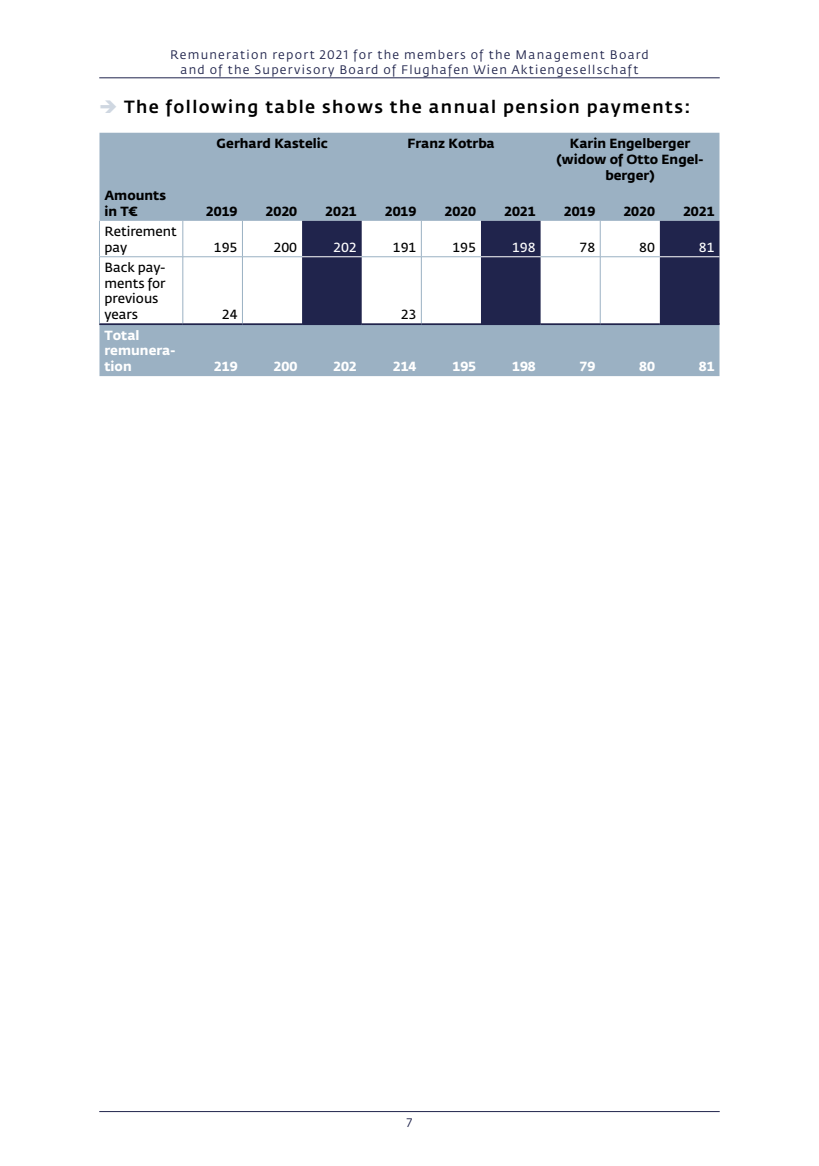
<style>
.page{position:relative;width:819px;height:1166px;background:#fff}
.page>*{position:absolute;margin:0;border:0;box-sizing:border-box;transform-origin:0 0}
.t1{font:500 17.5px "Fedra Sans VA";letter-spacing:.08em;color:#000}
.t2{font:13.12px/15.8px "Fedra Sans CEVA Bold TF";color:#000;text-align:center}
.t3{font:13.12px/15.8px "Fedra Sans CEVA Normal TF";color:#000}
.t4{font:13.12px/15.8px "Fedra Sans CEVA Bold TF";color:#fff}
.t5{font:13.12px "Fedra Sans CEVA Normal TF";color:#fff}
.t6{font:12.25px/14.7px "Fedra Sans VA";letter-spacing:.1em;color:#20244c;text-align:center}
</style>
<div class="page">
<hr style="left:99px;top:78px;width:620px;height:1px;background:#20244c">
<hr style="left:99px;top:1111px;width:620px;height:1px;background:#20244c">
<svg style="left:99px;top:133px;width:620px;height:243px;fill:#9bb1c3"></svg>
<svg style="left:302px;top:221px;width:417px;height:102px"></svg>
<hr style="left:182px;top:221px;width:1px;height:35px;background:#9bb1c3">
<hr style="left:242px;top:221px;width:1px;height:35px;background:#9bb1c3">
<hr style="left:421px;top:221px;width:1px;height:35px;background:#9bb1c3">
<hr style="left:600px;top:221px;width:1px;height:35px;background:#9bb1c3">
<hr style="left:99px;top:256px;width:84px;height:1px;background:#9bb1c3">
<hr style="left:183px;top:256px;width:59px;height:1px;background:#9bb1c3">
<hr style="left:182px;top:257px;width:1px;height:66px;background:#9bb1c3">
<hr style="left:242px;top:256px;width:60px;height:1px;background:#9bb1c3">
<hr style="left:242px;top:257px;width:1px;height:66px;background:#9bb1c3">
<hr style="left:362px;top:256px;width:59px;height:1px;background:#9bb1c3">
<hr style="left:421px;top:256px;width:60px;height:1px;background:#9bb1c3">
<hr style="left:421px;top:257px;width:1px;height:66px;background:#9bb1c3">
<hr style="left:540px;top:256px;width:60px;height:1px;background:#9bb1c3">
<hr style="left:600px;top:256px;width:59px;height:1px;background:#9bb1c3">
<hr style="left:600px;top:257px;width:1px;height:66px;background:#9bb1c3">
<hr style="left:302px;top:256px;width:60px;height:1px;background:#fff">
<hr style="left:481px;top:256px;width:59px;height:1px;background:#fff">
<hr style="left:659px;top:256px;width:60px;height:1px;background:#fff">
<hr style="left:99px;top:221px;width:1px;height:35px;background:#9bb1c3">
<hr style="left:99px;top:257px;width:1px;height:66px;background:#9bb1c3">
<hr style="left:99px;top:323px;width:84px;height:2px;background:#20244c">
<hr style="left:183px;top:323px;width:59px;height:2px;background:#20244c">
<hr style="left:242px;top:323px;width:60px;height:2px;background:#20244c">
<hr style="left:302px;top:323px;width:60px;height:2px;background:#20244c">
<hr style="left:362px;top:323px;width:59px;height:2px;background:#20244c">
<hr style="left:421px;top:323px;width:60px;height:2px;background:#20244c">
<hr style="left:481px;top:323px;width:59px;height:2px;background:#20244c">
<hr style="left:540px;top:323px;width:60px;height:2px;background:#20244c">
<hr style="left:600px;top:323px;width:59px;height:2px;background:#20244c">
<hr style="left:659px;top:323px;width:60px;height:2px;background:#20244c">
<p class="t6" style="left:170px;top:48px;width:480px">Remuneration report 2021 for the members of the Management Board and of the Supervisory Board of Flughafen Wien Aktiengesellschaft</p>
<h1 class="t1" style="left:124px;top:96px;width:568px">The following table shows the annual pension payments:</h1>
<p class="t2" style="left:217px;top:136px;width:113px">Gerhard Kastelic</p>
<p class="t2" style="left:407px;top:136px;width:89px">Franz Kotrba</p>
<p class="t2" style="left:556px;top:136px;width:148px">Karin Engelberger (widow of Otto Engel&shy;berger)</p>
<p class="t2" style="left:104px;top:188px;width:63px;text-align:left">Amounts in T€</p>
<p class="t2" style="left:206px;top:203px;width:33px">2019</p>
<p class="t2" style="left:265px;top:203px;width:33px">2020</p>
<p class="t2" style="left:325px;top:203px;width:33px">2021</p>
<p class="t2" style="left:385px;top:203px;width:33px">2019</p>
<p class="t2" style="left:444px;top:203px;width:33px">2020</p>
<p class="t2" style="left:504px;top:203px;width:33px">2021</p>
<p class="t2" style="left:563px;top:203px;width:33px">2019</p>
<p class="t2" style="left:623px;top:203px;width:33px">2020</p>
<p class="t2" style="left:683px;top:203px;width:33px">2021</p>
<p class="t3" style="left:104px;top:224px;width:74px">Retirement pay</p>
<p class="t3" style="left:104px;top:259px;width:63px">Back pay&shy;ments for previous years</p>
<p class="t4" style="left:104px;top:327px;width:72px">Total remunera&shy;tion</p>
<p class="t3" style="left:214px;top:239px;width:25px">195</p>
<p class="t3" style="left:273px;top:239px;width:25px">200</p>
<p class="t5" style="left:333px;top:239px;width:25px">202</p>
<p class="t3" style="left:393px;top:239px;width:25px">191</p>
<p class="t3" style="left:452px;top:239px;width:25px">195</p>
<p class="t5" style="left:512px;top:239px;width:25px">198</p>
<p class="t3" style="left:579px;top:239px;width:17px">78</p>
<p class="t3" style="left:639px;top:239px;width:17px">80</p>
<p class="t5" style="left:698px;top:239px;width:17px">81</p>
<p class="t3" style="left:222px;top:307px;width:17px">24</p>
<p class="t3" style="left:400px;top:307px;width:17px">23</p>
<p class="t4" style="left:214px;top:359px;width:25px">219</p>
<p class="t4" style="left:273px;top:359px;width:25px">200</p>
<p class="t4" style="left:333px;top:359px;width:25px">202</p>
<p class="t4" style="left:393px;top:359px;width:25px">214</p>
<p class="t4" style="left:452px;top:359px;width:25px">195</p>
<p class="t4" style="left:512px;top:359px;width:25px">198</p>
<p class="t4" style="left:579px;top:359px;width:17px">79</p>
<p class="t4" style="left:639px;top:359px;width:17px">80</p>
<p class="t4" style="left:698px;top:359px;width:17px">81</p>
<p class="t6" style="left:407px;top:1115px;width:7px">7</p>
</div>
